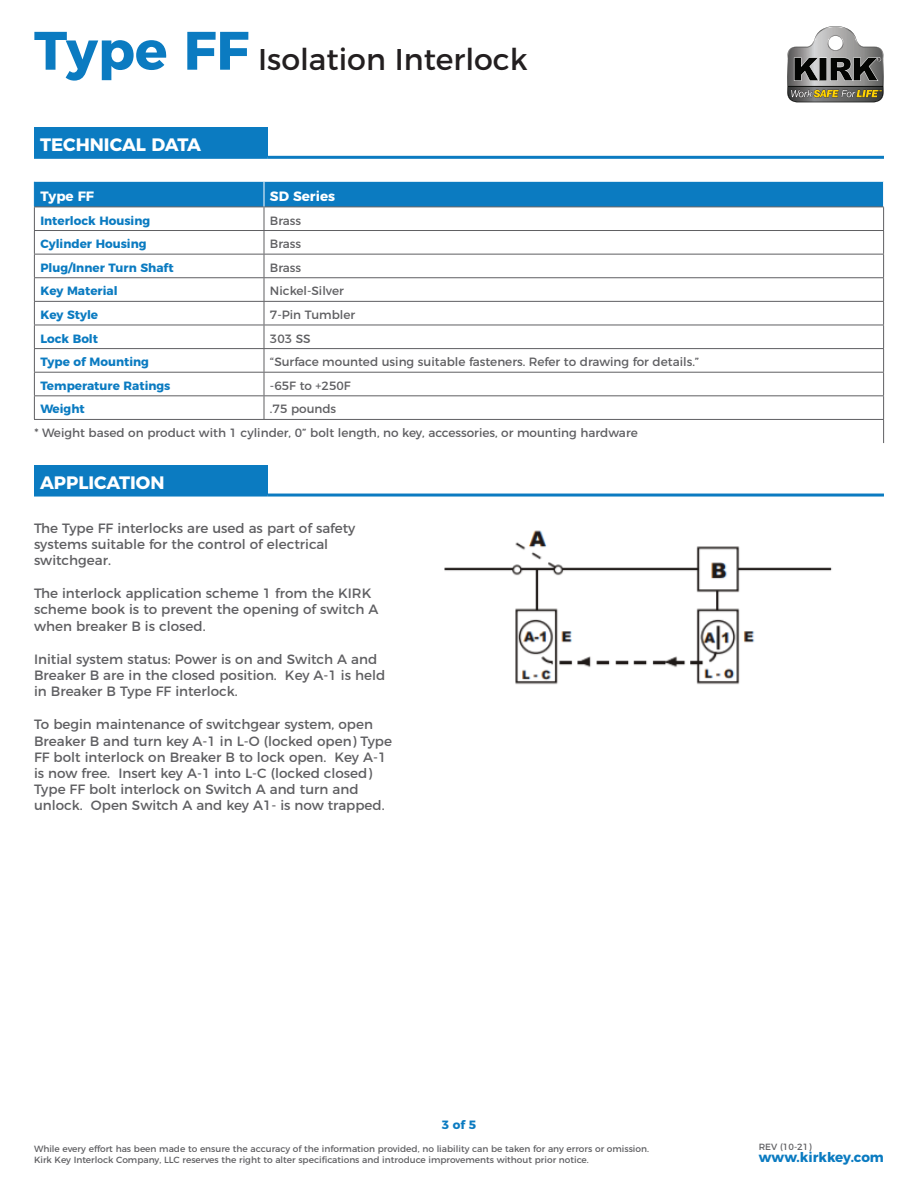
<style>
.page{position:relative;width:918px;height:1188px;background:#fff}
.page>*{position:absolute;margin:0;border:0;box-sizing:border-box;transform-origin:0 0}
.t1{font:30px "Montserrat";color:#231f20}
.Headers{font:700 18px "Montserrat";color:#fff}
.Free_Text{font:13.5px/16.2px "Montserrat";color:#5f5f62}
.t2{font:700 13.5px "Montserrat";color:#0b7bc1}
.Table_Blue_Title{font:700 13.5px "Montserrat";color:#fff}
.Table_Grey_Text{font:12px "Montserrat";color:#5f5f62}
.Table_Blue_Title-2{font:700 12px "Montserrat";color:#0b7bc1}
.t3{font:9px/10.8px "Montserrat";color:#5f5f62}
.s1{font-weight:700;font-size:54px;color:#0b7bc1}
</style>
<div class="page">
<svg style="left:787px;top:26px;width:97px;height:77px"></svg>
<div style="left:34px;top:128px;width:234px;height:29px;background:#0b7bc1"></div>
<hr style="left:34px;top:156px;width:234px;height:3px;background:#0b7bc1">
<hr style="left:268px;top:156px;width:616px;height:3px;background:#0b7bc1">
<svg style="left:34px;top:182px;width:850px;height:261px"></svg>
<div style="left:34px;top:465px;width:234px;height:30px;background:#0b7bc1"></div>
<hr style="left:34px;top:494px;width:234px;height:3px;background:#0b7bc1">
<hr style="left:268px;top:494px;width:616px;height:3px;background:#0b7bc1">
<img style="left:444px;top:530px;width:388px;height:155px">
<h1 class="t1" style="left:34px;top:35px;width:495px"><span class="s1">Type FF</span> Isolation Interlock</h1>
<p class="Headers" style="left:40px;top:130px;width:163px">TECHNICAL DATA</p>
<p class="Table_Blue_Title" style="left:40px;top:185px;width:55px">Type FF</p>
<p class="Table_Blue_Title" style="left:270px;top:185px;width:67px">SD Series</p>
<p class="Table_Blue_Title-2" style="left:40px;top:210px;width:111px">Interlock Housing</p>
<p class="Table_Grey_Text" style="left:270px;top:211px;width:33px">Brass</p>
<p class="Table_Blue_Title-2" style="left:40px;top:234px;width:108px">Cylinder Housing</p>
<p class="Table_Grey_Text" style="left:270px;top:234px;width:33px">Brass</p>
<p class="Table_Blue_Title-2" style="left:40px;top:258px;width:135px">Plug/Inner Turn Shaft</p>
<p class="Table_Grey_Text" style="left:270px;top:258px;width:33px">Brass</p>
<p class="Table_Blue_Title-2" style="left:40px;top:281px;width:79px">Key Material</p>
<p class="Table_Grey_Text" style="left:270px;top:281px;width:75px">Nickel-Silver</p>
<p class="Table_Blue_Title-2" style="left:40px;top:305px;width:59px">Key Style</p>
<p class="Table_Grey_Text" style="left:270px;top:305px;width:87px">7-Pin Tumbler</p>
<p class="Table_Blue_Title-2" style="left:40px;top:328px;width:59px">Lock Bolt</p>
<p class="Table_Grey_Text" style="left:270px;top:329px;width:42px">303 SS</p>
<p class="Table_Blue_Title-2" style="left:40px;top:352px;width:110px">Type of Mounting</p>
<p class="Table_Grey_Text" style="left:270px;top:352px;width:431px">“Surface mounted using suitable fasteners. Refer to drawing for details.”</p>
<p class="Table_Blue_Title-2" style="left:40px;top:376px;width:132px">Temperature Ratings</p>
<p class="Table_Grey_Text" style="left:270px;top:376px;width:82px">-65F to +250F</p>
<p class="Table_Blue_Title-2" style="left:40px;top:399px;width:46px">Weight</p>
<p class="Table_Grey_Text" style="left:270px;top:400px;width:68px">.75 pounds</p>
<p class="Table_Grey_Text" style="left:34px;top:423px;width:605px">* Weight based on product with 1 cylinder, 0” bolt length, no key, accessories, or mounting hardware</p>
<p class="Headers" style="left:40px;top:468px;width:126px">APPLICATION</p>
<p class="Free_Text" style="left:34px;top:519px;width:323px">The Type FF interlocks are used as part of safety systems suitable for the control of electrical switchgear.</p>
<p class="Free_Text" style="left:34px;top:584px;width:346px">The interlock application scheme 1 from the KIRK scheme book is to prevent the opening of switch A when breaker B is closed.</p>
<p class="Free_Text" style="left:34px;top:650px;width:353px">Initial system status: Power is on and Switch A and<br>Breaker B are in the closed position. Key A-1 is held in Breaker B Type FF interlock.</p>
<p class="Free_Text" style="left:34px;top:715px;width:359px">To begin maintenance of switchgear system, open Breaker B and turn key A-1 in L-O (locked open) Type FF bolt interlock on Breaker B to lock open. Key A-1 is now free. Insert key A-1 into L-C (locked closed)<br>Type FF bolt interlock on Switch A and turn and unlock. Open Switch A and key A1- is now trapped.</p>
<p class="Table_Blue_Title-2" style="left:442px;top:1115px;width:36px">3 of 5</p>
<p class="t3" style="left:759px;top:1140px;width:54px">REV (10-21)</p>
<p class="t3" style="left:34px;top:1143px;width:617px">While every effort has been made to ensure the accuracy of the information provided, no liability can be taken for any errors or omission.<br>Kirk Key Interlock Company, LLC reserves the right to alter specifications and introduce improvements without prior notice.</p>
<p class="t2" style="left:759px;top:1146px;width:127px">www.kirkkey.com</p>
</div>
